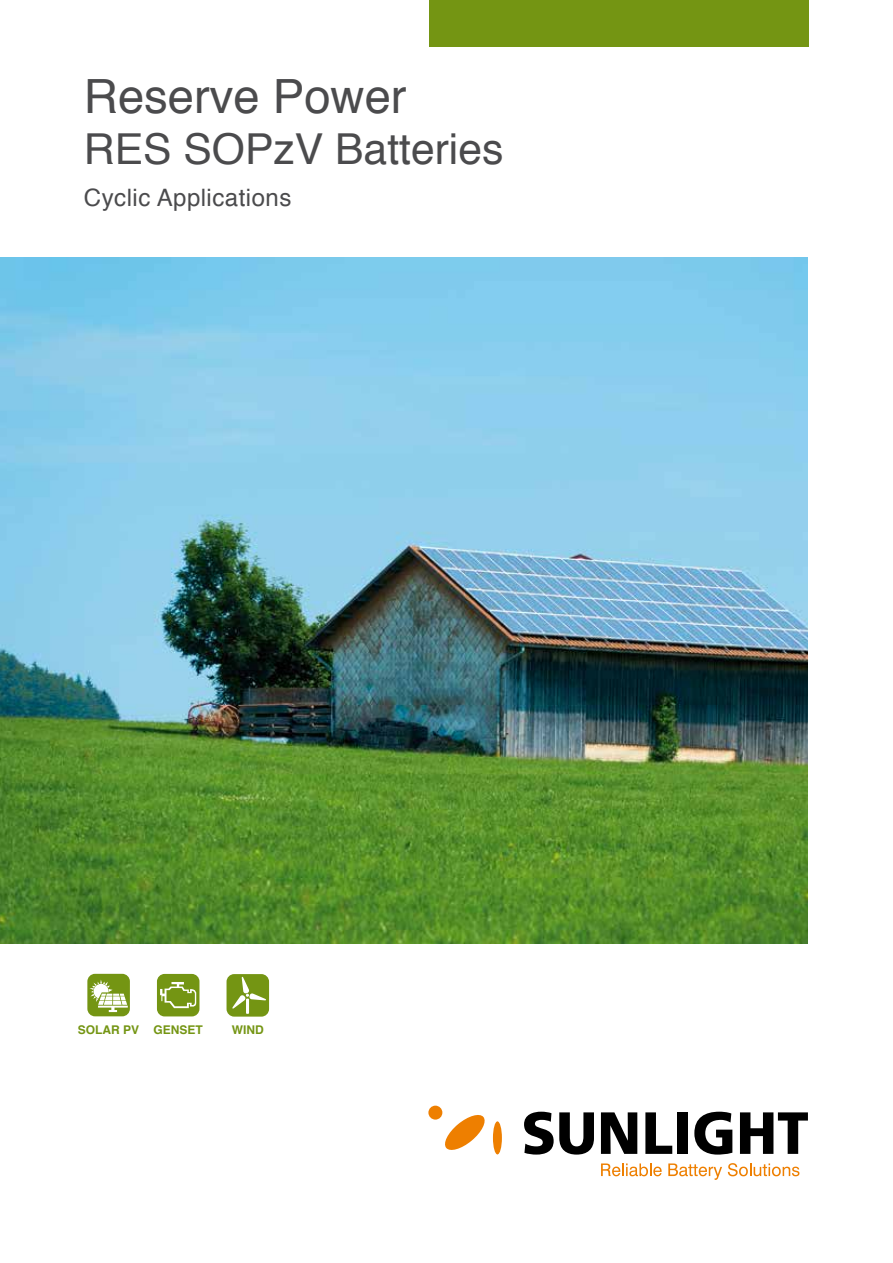
<style>
.page{position:relative;width:893px;height:1263px;background:#fff}
.page>*{position:absolute;margin:0;border:0;box-sizing:border-box;transform-origin:0 0}
.t1{font:47.25px "Helvetica";color:#4b4b4d}
.t2{font:42.6px "Helvetica";color:#4b4b4d}
.t3{font:24px "Helvetica";letter-spacing:.02em;color:#4b4b4d}
.t4{font:700 12px "Helvetica";color:#749513}
</style>
<div class="page">
<img style="left:0;top:257px;width:808px;height:686px">
<svg style="left:524px;top:1112px;width:70px;height:42px"></svg>
<svg style="left:601px;top:1112px;width:36px;height:42px"></svg>
<svg style="left:645px;top:1112px;width:27px;height:42px"></svg>
<div style="left:677px;top:1112px;width:11px;height:42px;background:#000"></div>
<svg style="left:694px;top:1112px;width:38px;height:42px"></svg>
<svg style="left:740px;top:1112px;width:68px;height:42px"></svg>
<div style="left:493px;top:1121px;width:9px;height:33px;background:#ee7f00;border-radius:50%"></div>
<svg style="left:442px;top:1112px;width:43px;height:38px"></svg>
<div style="left:428px;top:1106px;width:14px;height:13px;background:#ee7f00;border-radius:50%"></div>
<svg style="left:601px;top:1163px;width:61px;height:13px"></svg>
<svg style="left:668px;top:1163px;width:54px;height:17px"></svg>
<svg style="left:728px;top:1163px;width:71px;height:13px"></svg>
<div style="left:157px;top:974px;width:42px;height:42px;background:#749513;border-radius:8px"></div>
<svg style="left:160px;top:982px;width:37px;height:26px"></svg>
<div style="left:87px;top:974px;width:43px;height:42px;background:#749513;border-radius:8px"></div>
<svg style="left:89px;top:980px;width:39px;height:32px"></svg>
<div style="left:227px;top:974px;width:42px;height:42px;background:#749513;border-radius:8px"></div>
<svg style="left:232px;top:976px;width:35px;height:33px"></svg>
<hr style="left:246px;top:998px;width:3px;height:16px;background:#fff">
<div style="left:429px;top:0;width:379px;height:47px;background:#749513"></div>
<h1 class="t1" style="left:84px;top:60px;width:324px">Reserve Power</h1>
<h2 class="t2" style="left:84px;top:116px;width:421px">RES SOPzV Batteries</h2>
<p class="t3" style="left:84px;top:179px;width:209px">Cyclic Applications</p>
<p class="t4" style="left:78px;top:1020px;width:126px">SOLAR PV GENSET</p>
<p class="t4" style="left:232px;top:1020px;width:33px">WIND</p>
</div>
